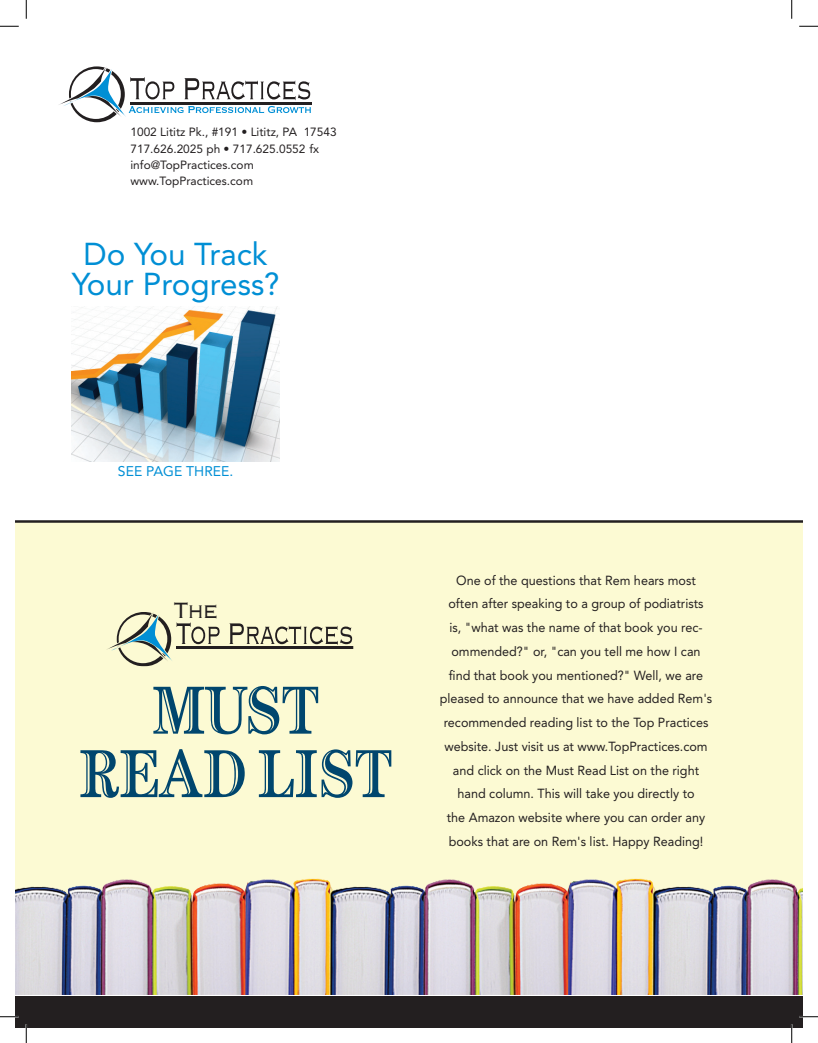
<style>
.page{position:relative;width:818px;height:1043px;background:#fff}
.page>*{position:absolute;margin:0;border:0;box-sizing:border-box;transform-origin:0 0}
.t1{font:700 68.25px/63.4px "Century Std Handtooled";color:#00466e;text-align:center;scale:.83 1}
.t2{font:31.38px/30px "Avenir LT Std";color:#008fd5;text-align:center}
.t3{font:300 28.75px "Copperplate";color:#231f20;scale:.9 1}
.t4{font:14px "Avenir LT Std";color:#008fd5}
.t5{font:13.12px/23.8px "Avenir LT Std";color:#231f20;text-align:center;scale:.96 1}
.t6{font:11.88px/16.2px "Avenir LT Std";color:#231f20}
</style>
<div class="page">
<div style="left:15px;top:521px;width:787px;height:473px;background:#fcfad3"></div>
<img style="left:72px;top:306px;width:207px;height:155px">
<svg style="left:59px;top:66px;width:252px;height:56px"></svg>
<hr style="left:130px;top:102px;width:181px;height:3px;background:#231f20">
<div style="left:15px;top:996px;width:787px;height:32px;background:#231f20"></div>
<hr style="left:15px;top:520px;width:787px;height:2px;background:#231f20">
<svg style="left:107px;top:612px;width:246px;height:54px"></svg>
<hr style="left:176px;top:647px;width:177px;height:2px;background:#231f20">
<img style="left:15px;top:878px;width:787px;height:116px">
<svg style="left:0;top:25px;width:19px;height:2px"></svg>
<svg style="left:799px;top:25px;width:19px;height:2px"></svg>
<svg style="left:0;top:1016px;width:19px;height:1px"></svg>
<svg style="left:799px;top:1015px;width:19px;height:2px"></svg>
<svg style="left:25px;top:0;width:2px;height:19px"></svg>
<svg style="left:25px;top:1024px;width:2px;height:18px"></svg>
<svg style="left:791px;top:0;width:1px;height:19px"></svg>
<svg style="left:790px;top:1024px;width:2px;height:18px"></svg>
<p class="t6" style="left:130px;top:124px;width:208px">1002 Lititz Pk., #191 • Lititz, PA 17543<br>717.626.2025 ph • 717.625.0552 fx info@TopPractices.com www.TopPractices.com</p>
<h2 class="t2" style="left:72px;top:239px;width:209px">Do You Track<br>Your Progress?</h2>
<p class="t4" style="left:118px;top:463px;width:117px">See Pag e three.</p>
<h3 class="t3" style="left:173px;top:592px;width:52px">The</h3>
<h1 class="t1" style="left:79px;top:678px;width:332px">MUST<br>READ List</h1>
<p class="t5" style="left:440px;top:568px;width:285px">One of the questions that Rem hears most often after speaking to a group of podiatrists<br>is, "what was the name of that book you rec&shy;ommended?" or, "can you tell me how I can find that book you mentioned?" Well, we are pleased to announce that we have added Rem's recommended reading list to the Top Practices website. Just visit us at www.TopPractices.com and click on the Must Read List on the right hand column. This will take you directly to<br>the Amazon website where you can order any books that are on Rem's list. Happy Reading!</p>
</div>
